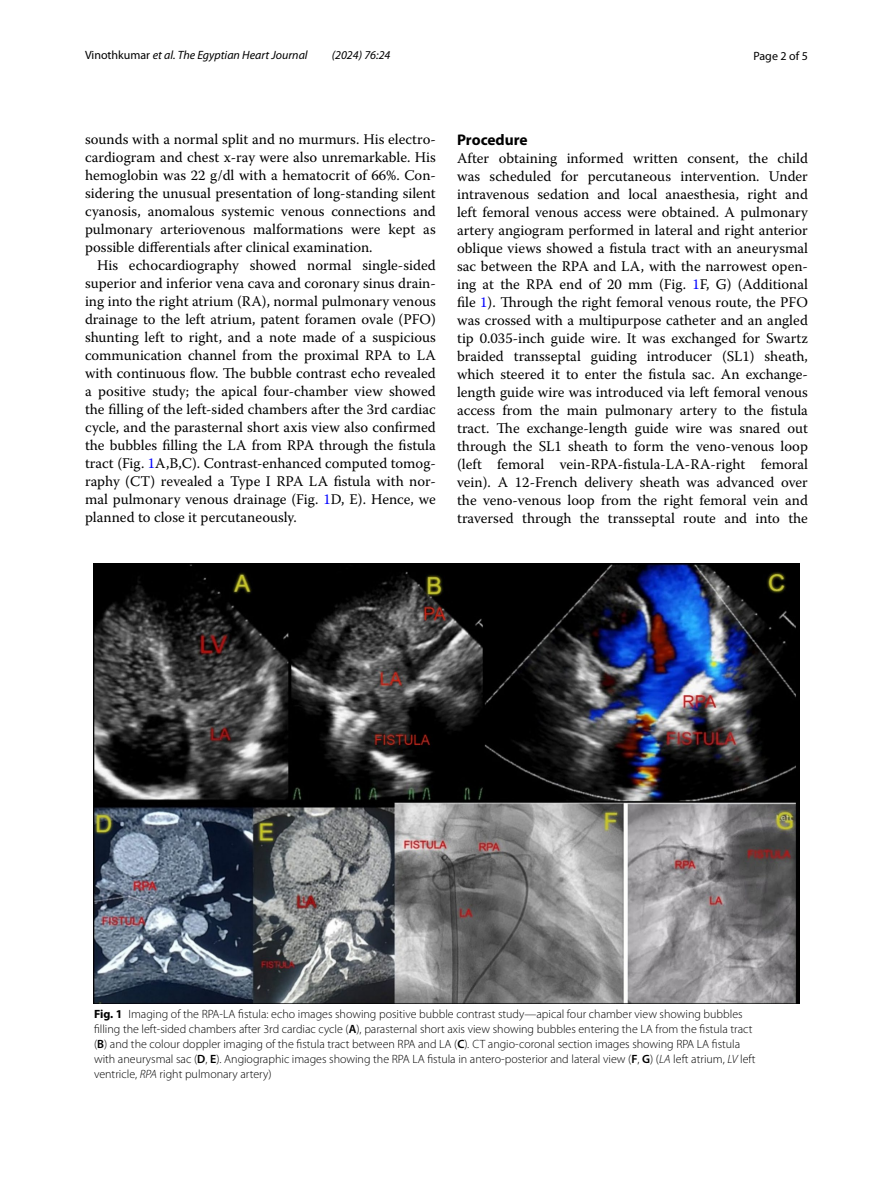
<style>
.page{position:relative;width:893px;height:1187px;background:#fff}
.page>*{position:absolute;margin:0;border:0;box-sizing:border-box;transform-origin:0 0}
.t1{font:700 15.45px "Myriad Pro";letter-spacing:-.005em;color:#000}
.t2{font:14.7px/18px "Warnock Pro";color:#000;text-align:justify}
.t3{font:300 12px/15px "Myriad Pro";color:#000}
.t4{font:italic 12px "Myriad Pro";color:#000}
.t5{font:12px "Myriad Pro";color:#000}
.s1{font-style:normal}
.s2{color:#00f}
.s3{font-weight:700}
.s4{font-weight:600}
.s5{font-style:italic}
</style>
<div class="page">
<img style="left:93px;top:563px;width:706px;height:440px">
<p class="t4" style="left:85px;top:48px;width:224px"><span class="s1">Vinothkumar</span> et al. The Egyptian Heart Journal</p>
<p class="t4" style="left:332px;top:48px;width:60px">(2024) 76:24</p>
<p class="t5" style="left:753px;top:48px;width:56px">Page 2 of 5</p>
<p class="t2" style="left:85px;top:130px;width:352px">sounds with a normal split and no murmurs. His electro&shy;cardiogram and chest x-ray were also unremarkable. His hemoglobin was 22 g/dl with a hematocrit of 66%. Con&shy;sidering the unusual presentation of long-standing silent cyanosis, anomalous systemic venous connections and pulmonary arteriovenous malformations were kept as possible differentials after clinical examination.</p>
<p class="t2" style="left:85px;top:256px;width:352px;text-indent:12px">His echocardiography showed normal single-sided superior and inferior vena cava and coronary sinus drain&shy;ing into the right atrium (RA), normal pulmonary venous drainage to the left atrium, patent foramen ovale (PFO) shunting left to right, and a note made of a suspicious communication channel from the proximal RPA to LA with continuous flow. The bubble contrast echo revealed a positive study; the apical four-chamber view showed the filling of the left-sided chambers after the 3rd cardiac cycle, and the parasternal short axis view also confirmed the bubbles filling the LA from RPA through the fistula tract (Fig. <span class="s2">1</span>A,B,C). Contrast-enhanced computed tomog&shy;raphy (CT) revealed a Type I RPA LA fistula with nor&shy;mal pulmonary venous drainage (Fig. <span class="s2">1</span>D, E). Hence, we planned to close it percutaneously.</p>
<p class="t1" style="left:457px;top:129px;width:72px">Procedure</p>
<p class="t2" style="left:457px;top:148px;width:352px">After obtaining informed written consent, the child was scheduled for percutaneous intervention. Under intravenous sedation and local anaesthesia, right and left femoral venous access were obtained. A pulmonary artery angiogram performed in lateral and right anterior oblique views showed a fistula tract with an aneurysmal sac between the RPA and LA, with the narrowest open&shy;ing at the RPA end of 20 mm (Fig. <span class="s2">1</span>F, G) (Additional file <span class="s2">1</span>). Through the right femoral venous route, the PFO was crossed with a multipurpose catheter and an angled tip 0.035-inch guide wire. It was exchanged for Swartz braided transseptal guiding introducer (SL1) sheath, which steered it to enter the fistula sac. An exchange&shy;length guide wire was introduced via left femoral venous access from the main pulmonary artery to the fistula tract. The exchange-length guide wire was snared out through the SL1 sheath to form the veno-venous loop (left femoral vein-RPA-fistula-LA-RA-right femoral vein). A 12-French delivery sheath was advanced over the veno-venous loop from the right femoral vein and traversed through the transseptal route and into the</p>
<p class="t3" style="left:94px;top:1006px;width:663px"><span class="s3">Fig. 1</span> Imaging of the RPA-LA fistula: echo images showing positive bubble contrast study—apical four chamber view showing bubbles filling the left-sided chambers after 3rd cardiac cycle (<span class="s4">A</span>), parasternal short axis view showing bubbles entering the LA from the fistula tract (<span class="s4">B</span>) and the colour doppler imaging of the fistula tract between RPA and LA (<span class="s4">C</span>)<span class="s5">.</span> CT angio-coronal section images showing RPA LA fistula with aneurysmal sac (<span class="s4">D</span>, <span class="s4">E</span>). Angiographic images showing the RPA LA fistula in antero-posterior and lateral view (<span class="s4">F</span>, <span class="s4">G</span>) (<span class="s5">LA</span> left atrium, <span class="s5">LV</span> left ventricle, <span class="s5">RPA</span> right pulmonary artery)</p>
</div>
